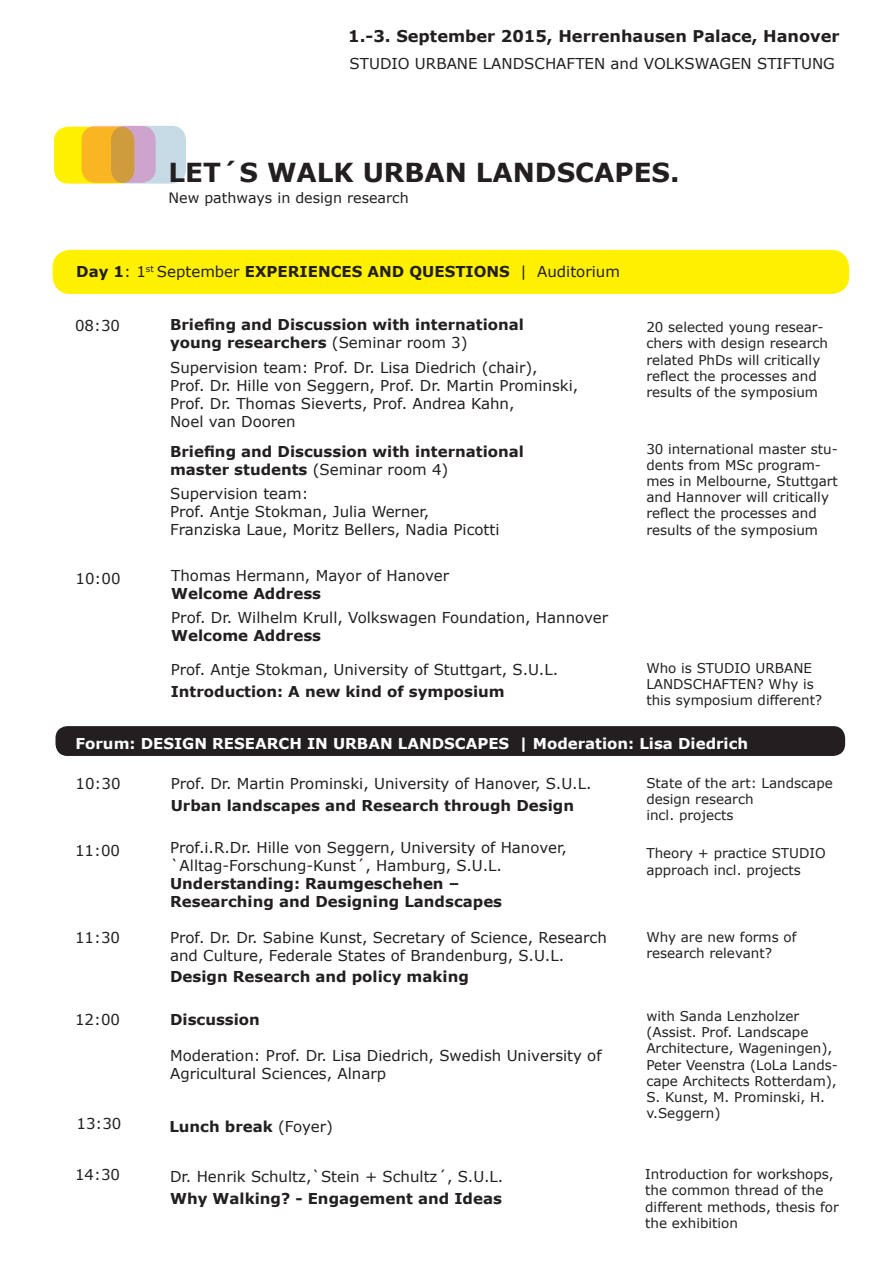
<style>
.page{position:relative;width:893px;height:1263px;background:#fff}
.page>*{position:absolute;margin:0;border:0;box-sizing:border-box;transform-origin:0 0}
.t1{font:700 26.1px "Verdana";color:#231f20}
.t2{font:700 16.2px "Verdana";color:#231f20}
.t3{font:15px/18px "Verdana";color:#231f20}
.t4{font:700 15px "Verdana";color:#231f20}
.t5{font:700 15px "Verdana";color:#fff}
.t6{font:14.25px "Verdana";color:#231f20}
.t7{font:13.5px/16.2px "Verdana";color:#231f20}
.s1{font-weight:400}
.s2{font-weight:700}
</style>
<div class="page">
<div style="left:52px;top:250px;width:797px;height:44px;background:#fff101;border-radius:18px"></div>
<div style="left:56px;top:726px;width:789px;height:30px;background:#231f20;border-radius:12px"></div>
<div style="left:54px;top:127px;width:80px;height:57px;background:#fff101;border-radius:14px"></div>
<div style="left:111px;top:126px;width:75px;height:58px;background:#c5dae4;border-radius:14px"></div>
<svg style="left:82px;top:126px;width:74px;height:57px;background:#dfa95f"></svg>
<p class="t2" style="left:348px;top:25px;width:493px">1.-3. September 2015, Herrenhausen Palace, Hanover</p>
<p class="t3" style="left:350px;top:54px;width:487px">STUDIO URBANE LANDSCHAFTEN and VOLKSWAGEN STIFTUNG</p>
<p class="t1" style="left:169px;top:154px;width:513px">LET´S WALK URBAN LANDSCAPES.</p>
<p class="t6" style="left:169px;top:188px;width:242px">New pathways in design research</p>
<p class="t4" style="left:76px;top:261px;width:545px">Day 1<span class="s1">: 1</span><sup>st</sup> <span class="s1">September</span> EXPERIENCES AND QUESTIONS <span class="s1">| Auditorium</span></p>
<p class="t3" style="left:75px;top:316px;width:46px">08:30</p>
<p class="t3" style="left:76px;top:569px;width:46px">10:00</p>
<p class="t4" style="left:170px;top:314px;width:355px">Briefing and Discussion with international</p>
<p class="t4" style="left:170px;top:332px;width:299px">young researchers <span class="s1">(Seminar room 3)</span></p>
<p class="t3" style="left:170px;top:359px;width:369px">Supervision team: Prof. Dr. Lisa Diedrich (chair),</p>
<p class="t3" style="left:170px;top:377px;width:410px">Prof. Dr. Hille von Seggern, Prof. Dr. Martin Prominski,</p>
<p class="t3" style="left:170px;top:395px;width:346px">Prof. Dr. Thomas Sieverts, Prof. Andrea Kahn,</p>
<p class="t3" style="left:170px;top:413px;width:127px">Noel van Dooren</p>
<p class="t4" style="left:170px;top:441px;width:355px">Briefing and Discussion with international</p>
<p class="t4" style="left:170px;top:459px;width:280px">master students <span class="s1">(Seminar room 4)</span></p>
<p class="t3" style="left:170px;top:485px;width:140px">Supervision team:</p>
<p class="t3" style="left:170px;top:503px;width:261px">Prof. Antje Stokman, Julia Werner,</p>
<p class="t3" style="left:170px;top:521px;width:331px">Franziska Laue, Moritz Bellers, Nadia Picotti</p>
<p class="t3" style="left:171px;top:567px;width:280px">Thomas Hermann, Mayor of Hanover</p>
<p class="t4" style="left:171px;top:583px;width:151px">Welcome Address</p>
<p class="t3" style="left:171px;top:608px;width:438px">Prof. Dr. Wilhelm Krull, Volkswagen Foundation, Hannover<br><span class="s2">Welcome Address</span></p>
<p class="t3" style="left:171px;top:660px;width:389px">Prof. Antje Stokman, University of Stuttgart, S.U.L.</p>
<p class="t4" style="left:171px;top:680px;width:335px">Introduction: A new kind of symposium</p>
<p class="t7" style="left:646px;top:319px;width:183px">20 selected young resear&shy;chers with design research related PhDs will critically reflect the processes and results of the symposium</p>
<p class="t7" style="left:646px;top:440px;width:193px">30 international master stu&shy;dents from MSc program&shy;mes in Melbourne, Stuttgart and Hannover will critically reflect the processes and results of the symposium</p>
<p class="t7" style="left:646px;top:659px;width:177px">Who is STUDIO URBANE<br>LANDSCHAFTEN? Why is this symposium different?</p>
<p class="t5" style="left:75px;top:733px;width:674px">Forum: DESIGN RESEARCH IN URBAN LANDSCAPES | Moderation: Lisa Diedrich</p>
<p class="t3" style="left:76px;top:774px;width:46px">10:30</p>
<p class="t3" style="left:75px;top:842px;width:46px">11:00</p>
<p class="t3" style="left:75px;top:928px;width:46px">11:30</p>
<p class="t3" style="left:75px;top:1010px;width:46px">12:00</p>
<p class="t3" style="left:77px;top:1115px;width:46px">13:30</p>
<p class="t3" style="left:75px;top:1166px;width:46px">14:30</p>
<p class="t3" style="left:171px;top:774px;width:422px">Prof. Dr. Martin Prominski, University of Hanover, S.U.L.</p>
<p class="t4" style="left:171px;top:795px;width:405px">Urban landscapes and Research through Design</p>
<p class="t3" style="left:170px;top:838px;width:398px">Prof.i.R.Dr. Hille von Seggern, University of Hanover,</p>
<p class="t3" style="left:170px;top:856px;width:333px">`Alltag-Forschung-Kunst´, Hamburg, S.U.L.</p>
<p class="t4" style="left:170px;top:873px;width:291px">Understanding: Raumgeschehen –</p>
<p class="t4" style="left:170px;top:891px;width:334px">Researching and Designing Landscapes</p>
<p class="t3" style="left:170px;top:928px;width:438px">Prof. Dr. Dr. Sabine Kunst, Secretary of Science, Research and Culture, Federale States of Brandenburg, S.U.L.</p>
<p class="t4" style="left:170px;top:966px;width:300px">Design Research and policy making</p>
<p class="t4" style="left:170px;top:1008px;width:91px">Discussion</p>
<p class="t3" style="left:170px;top:1046px;width:433px">Moderation: Prof. Dr. Lisa Diedrich, Swedish University of<br>Agricultural Sciences, Alnarp</p>
<p class="t4" style="left:169px;top:1115px;width:165px">Lunch break <span class="s1">(Foyer)</span></p>
<p class="t3" style="left:170px;top:1168px;width:335px">Dr. Henrik Schultz,`Stein + Schultz´, S.U.L.</p>
<p class="t4" style="left:170px;top:1188px;width:333px">Why Walking? - Engagement and Ideas</p>
<p class="t7" style="left:646px;top:775px;width:188px">State of the art: Landscape design research</p>
<p class="t7" style="left:646px;top:807px;width:89px">incl. projects</p>
<p class="t7" style="left:646px;top:845px;width:181px">Theory + practice STUDIO approach incl. projects</p>
<p class="t7" style="left:646px;top:928px;width:152px">Why are new forms of</p>
<p class="t7" style="left:646px;top:945px;width:127px">research relevant?</p>
<p class="t7" style="left:646px;top:1008px;width:193px">with Sanda Lenzholzer (Assist. Prof. Landscape<br>Architecture, Wageningen),<br>Peter Veenstra (LoLa Lands&shy;cape Architects Rotterdam),<br>S. Kunst, M. Prominski, H. v.Seggern)</p>
<p class="t7" style="left:645px;top:1166px;width:195px">Introduction for workshops, the common thread of the different methods, thesis for the exhibition</p>
</div>
